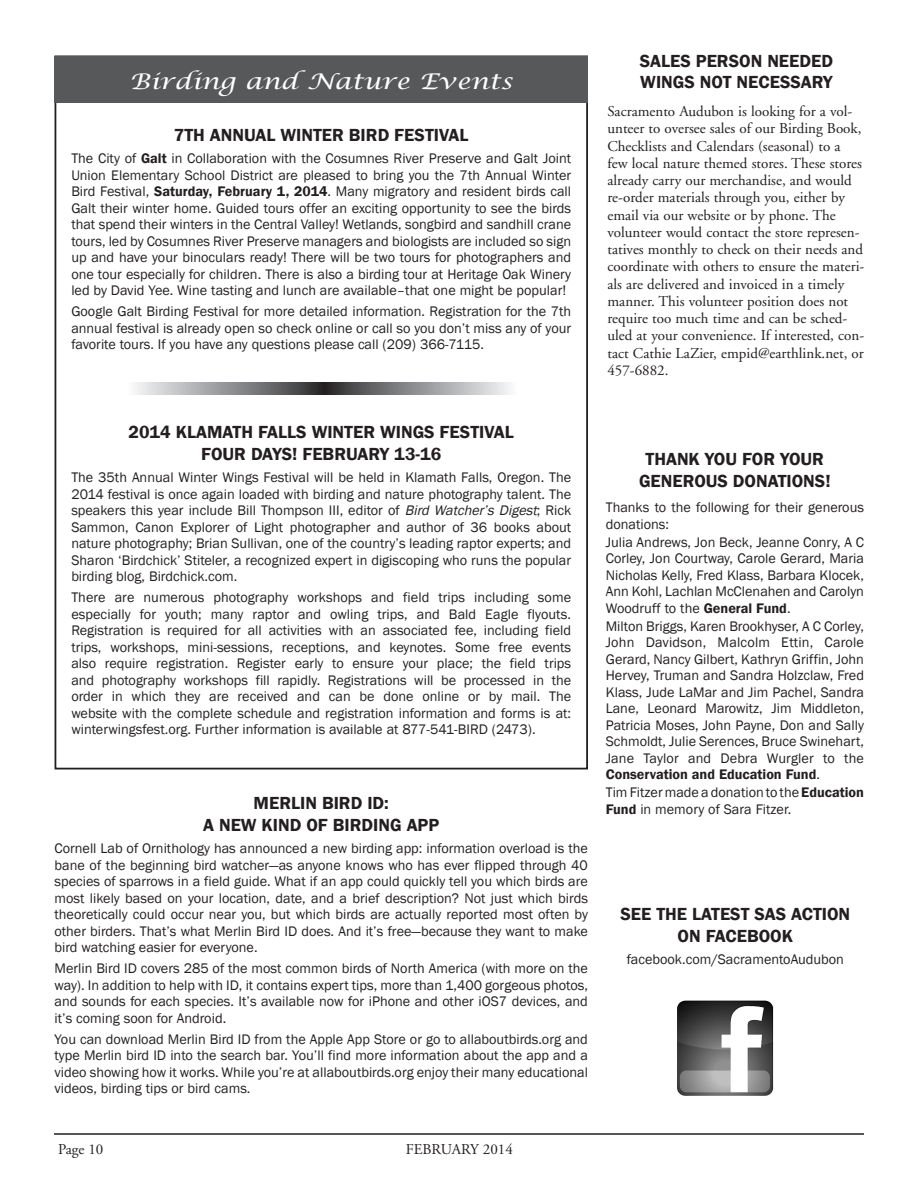
<style>
.page{position:relative;width:918px;height:1188px;background:#fff}
.page>*{position:absolute;margin:0;border:0;box-sizing:border-box;transform-origin:0 0}
.t1{font:italic 21.75px "Lucida Calligraphy";letter-spacing:-.005em;color:#fff;scale:1.2 1}
.t2{font:600 18px/21.8px "Franklin Gothic";color:#231f20;text-align:center}
.t3{font:15px/17.2px "Adobe Garamond";color:#231f20}
.t4{font:14.25px/16.5px "Franklin Gothic";color:#231f20;text-align:justify}
.s1{font-weight:600}
.s2{font-style:italic}
</style>
<div class="page">
<hr style="left:54px;top:1133px;width:810px;height:2px;background:#231f20">
<div style="left:54px;top:57px;width:534px;height:46px;background:#57585a"></div>
<svg style="left:135px;top:383px;width:376px;height:11px;background:#8f9092"></svg>
<img style="left:677px;top:1000px;width:97px;height:96px">
<h1 class="t1" style="left:130px;top:68px;width:321px">Birding and Nature Events</h1>
<p class="t2" style="left:174px;top:124px;width:296px">7TH ANNUAL WINTER BIRD FESTIVAL</p>
<p class="t4" style="left:71px;top:150px;width:501px">The City of <span class="s1">Galt</span> in Collaboration with the Cosumnes River Preserve and Galt Joint Union Elementary School District are pleased to bring you the 7th Annual Winter Bird Festival, <span class="s1">Saturday, February 1, 2014</span>. Many migratory and resident birds call Galt their winter home. Guided tours offer an exciting opportunity to see the birds that spend their winters in the Central Valley! Wetlands, songbird and sandhill crane tours, led by Cosumnes River Preserve managers and biologists are included so sign up and have your binoculars ready! There will be two tours for photographers and one tour especially for children. There is also a birding tour at Heritage Oak Winery led by David Yee. Wine tasting and lunch are available–that one might be popular!</p>
<p class="t4" style="left:71px;top:303px;width:501px">Google Galt Birding Festival for more detailed information. Registration for the 7th annual festival is already open so check online or call so you don’t miss any of your favorite tours. If you have any questions please call (209) 366-7115.</p>
<p class="t2" style="left:640px;top:50px;width:195px;text-align:left">SALES PERSON NEEDED<br>WINGS NOT NECESSARY</p>
<p class="t3" style="left:607px;top:103px;width:258px">Sacramento Audubon is looking for a vol&shy;unteer to oversee sales of our Birding Book, Checklists and Calendars (seasonal) to a few local nature themed stores. These stores already carry our merchandise, and would re-order materials through you, either by email via our website or by phone. The volunteer would contact the store represen&shy;tatives monthly to check on their needs and coordinate with others to ensure the materi&shy;als are delivered and invoiced in a timely manner. This volunteer position does not require too much time and can be sched&shy;uled at your convenience. If interested, con&shy;tact Cathie LaZier, empid@earthlink.net, or 457-6882.</p>
<p class="t2" style="left:129px;top:422px;width:387px">2014 KLAMATH FALLS WINTER WINGS FESTIVAL<br>FOUR DAYS! FEBRUARY 13-16</p>
<p class="t4" style="left:71px;top:470px;width:501px">The 35th Annual Winter Wings Festival will be held in Klamath Falls, Oregon. The 2014 festival is once again loaded with birding and nature photography talent. The speakers this year include Bill Thompson III, editor of <span class="s2">Bird Watcher’s Digest</span>; Rick Sammon, Canon Explorer of Light photographer and author of 36 books about nature photography; Brian Sullivan, one of the country’s leading raptor experts; and Sharon ‘Birdchick’ Stiteler, a recognized expert in digiscoping who runs the popular birding blog, Birdchick.com.</p>
<p class="t4" style="left:71px;top:590px;width:501px">There are numerous photography workshops and field trips including some especially for youth; many raptor and owling trips, and Bald Eagle flyouts.<br>Registration is required for all activities with an associated fee, including field trips, workshops, mini-sessions, receptions, and keynotes. Some free events also require registration. Register early to ensure your place; the field trips and photography workshops fill rapidly. Registrations will be processed in the order in which they are received and can be done online or by mail. The website with the complete schedule and registration information and forms is at: winterwingsfest.org. Further information is available at 877-541-BIRD (2473).</p>
<p class="t2" style="left:203px;top:792px;width:238px">MERLIN BIRD ID:<br>A NEW KIND OF BIRDING APP</p>
<p class="t4" style="left:55px;top:841px;width:535px">Cornell Lab of Ornithology has announced a new birding app: information overload is the bane of the beginning bird watcher—as anyone knows who has ever flipped through 40 species of sparrows in a field guide. What if an app could quickly tell you which birds are most likely based on your location, date, and a brief description? Not just which birds theoretically could occur near you, but which birds are actually reported most often by other birders. That’s what Merlin Bird ID does. And it’s free—because they want to make bird watching easier for everyone.</p>
<p class="t4" style="left:55px;top:961px;width:535px">Merlin Bird ID covers 285 of the most common birds of North America (with more on the way). In addition to help with ID, it contains expert tips, more than 1,400 gorgeous photos, and sounds for each species. It’s available now for iPhone and other iOS7 devices, and it’s coming soon for Android.</p>
<p class="t4" style="left:55px;top:1031px;width:535px">You can download Merlin Bird ID from the Apple App Store or go to allaboutbirds.org and type Merlin bird ID into the search bar. You’ll find more information about the app and a video showing how it works. While you’re at allaboutbirds.org enjoy their many educational videos, birding tips or bird cams.</p>
<p class="t2" style="left:639px;top:448px;width:193px">THANK YOU FOR YOUR<br>GENEROUS DONATIONS!</p>
<p class="t4" style="left:606px;top:499px;width:260px">Thanks to the following for their generous donations:</p>
<p class="t4" style="left:606px;top:534px;width:260px">Julia Andrews, Jon Beck, Jeanne Conry, A C Corley, Jon Courtway, Carole Gerard, Maria Nicholas Kelly, Fred Klass, Barbara Klocek, Ann Kohl, Lachlan McClenahen and Carolyn Woodruff to the <span class="s1">General Fund</span>.</p>
<p class="t4" style="left:606px;top:618px;width:260px">Milton Briggs, Karen Brookhyser, A C Corley, John Davidson, Malcolm Ettin, Carole Gerard, Nancy Gilbert, Kathryn Griffin, John Hervey, Truman and Sandra Holzclaw, Fred Klass, Jude LaMar and Jim Pachel, Sandra Lane, Leonard Marowitz, Jim Middleton, Patricia Moses, John Payne, Don and Sally Schmoldt, Julie Serences, Bruce Swinehart, Jane Taylor and Debra Wurgler to the <span class="s1">Conservation and Education Fund</span>.</p>
<p class="t4" style="left:606px;top:784px;width:260px">Tim Fitzer made a donation to the <span class="s1">Education<br>Fund</span> in memory of Sara Fitzer.</p>
<p class="t2" style="left:621px;top:903px;width:231px">SEE THE LATEST SAS ACTION<br>ON FACEBOOK</p>
<p class="t4" style="left:627px;top:952px;width:219px">facebook.com/SacramentoAudubon</p>
<p class="t3" style="left:58px;top:1141px;width:47px">Page 10</p>
<p class="t3" style="left:406px;top:1141px;width:109px">FEBRUARY 2014</p>
</div>
